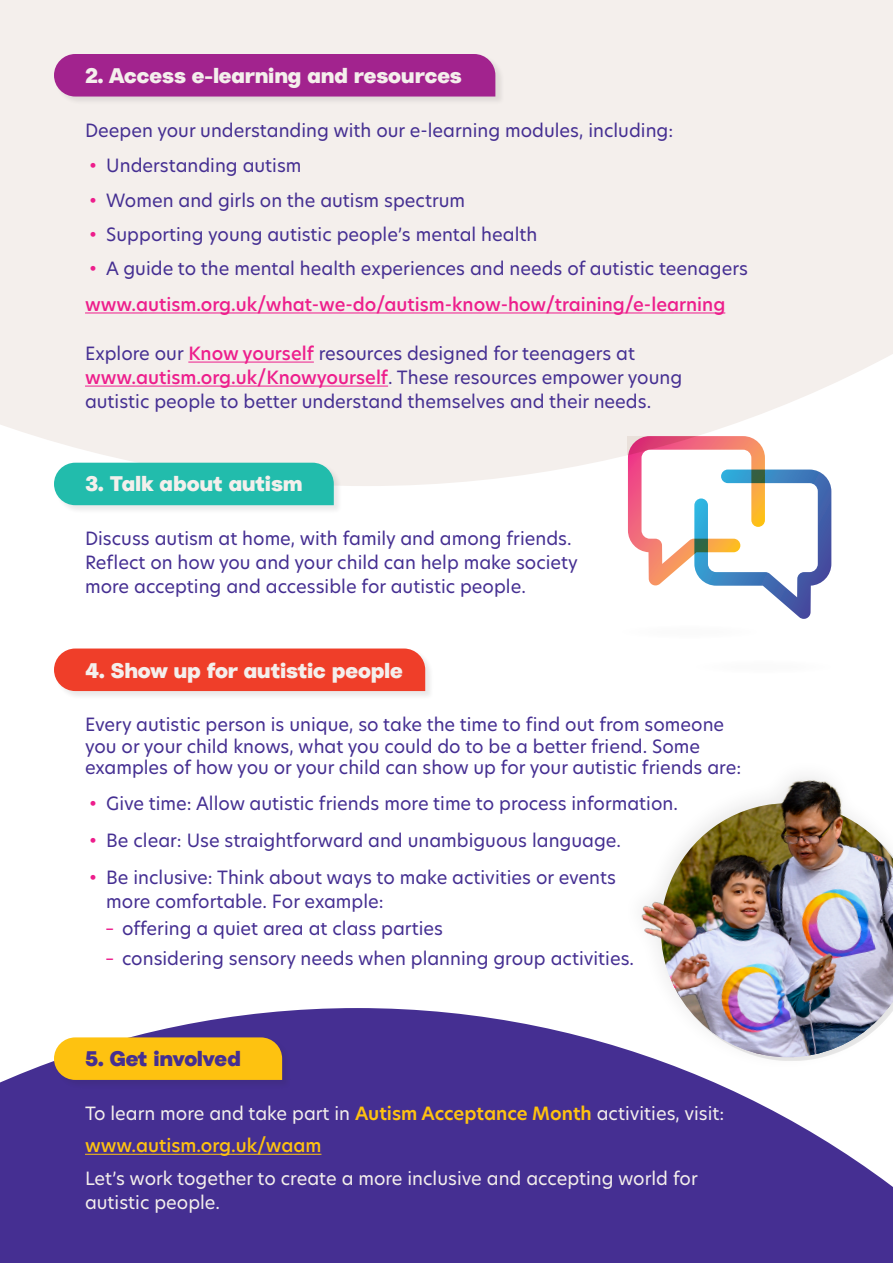
<style>
.page{position:relative;width:893px;height:1263px;background:#fff}
.page>*{position:absolute;margin:0;border:0;box-sizing:border-box;transform-origin:0 0}
.t1{font:900 21px "Radial";letter-spacing:-.01em;color:#f4efec}
.t2{font:900 21px "Radial";letter-spacing:-.015em;color:#452f92}
.t3{font:18px/24px "TP Hero";color:#452f92}
.t4{font:18px/24px "TP Hero";color:#f4efec}
.t5{font:500 18px "TP Hero";color:#ed1e8c}
.t6{font:500 18px "TP Hero";color:#fec210}
.s1{color:#ed1e8c}
.s2{font-weight:500;color:#ed1e8c}
.s3{font-weight:600;color:#fec210}
</style>
<div class="page">
<div style="left:0;top:0;width:893px;height:486px;background:#f4efec"></div>
<svg style="left:0;top:1008px;width:893px;height:255px;background:#59469d"></svg>
<div style="left:54px;top:54px;width:451px;height:52px;background:#ebe6e4"></div>
<div style="left:54px;top:54px;width:441px;height:43px;background:#a2238e"></div>
<div style="left:54px;top:462px;width:289px;height:52px;background:#231f20;opacity:.1"></div>
<div style="left:54px;top:463px;width:280px;height:42px;background:#22bcac"></div>
<div style="left:54px;top:648px;width:381px;height:52px;background:#231f20;opacity:.1"></div>
<div style="left:54px;top:648px;width:371px;height:43px;background:#ef3e29"></div>
<div style="left:54px;top:1037px;width:237px;height:52px;background:#432e8b"></div>
<svg style="left:54px;top:1037px;width:228px;height:43px;background:#f8be16"></svg>
<div style="left:621px;top:758px;width:272px;height:314px;background:#231f20;opacity:.1"></div>
<img style="left:631px;top:758px;width:262px;height:310px">
<svg style="left:628px;top:436px;width:203px;height:183px"></svg>
<hr style="left:85px;top:312px;width:640px;height:1px;background:#ed1e8c">
<hr style="left:85px;top:1154px;width:236px;height:1px;background:#fec210">
<hr style="left:188px;top:362px;width:126px;height:1px;background:#ed1e8c">
<hr style="left:85px;top:386px;width:303px;height:1px;background:#ed1e8c">
<p class="t1" style="left:85px;top:59px;width:378px">2. Access e-learning and resources</p>
<p class="t3" style="left:85px;top:118px;width:590px">Deepen your understanding with our e-learning modules, including:</p>
<p class="t3" style="left:89px;top:153px;width:214px"><span class="s1">•</span> Understanding autism</p>
<p class="t3" style="left:89px;top:188px;width:377px"><span class="s1">•</span> Women and girls on the autism spectrum</p>
<p class="t3" style="left:89px;top:222px;width:450px"><span class="s1">•</span> Supporting young autistic people’s mental health</p>
<p class="t3" style="left:89px;top:256px;width:660px"><span class="s1">•</span> A guide to the mental health experiences and needs of autistic teenagers</p>
<p class="t5" style="left:85px;top:292px;width:642px">www.autism.org.uk/what-we-do/autism-know-how/training/e-learning</p>
<p class="t3" style="left:85px;top:341px;width:599px">Explore our <span class="s2">Know yourself</span> resources designed for teenagers at <span class="s2">www.autism.org.uk/Knowyourself</span>. These resources empower young autistic people to better understand themselves and their needs.</p>
<p class="t1" style="left:85px;top:468px;width:219px">3. Talk about autism</p>
<p class="t3" style="left:85px;top:526px;width:494px">Discuss autism at home, with family and among friends.<br>Reflect on how you and your child can help make society more accepting and accessible for autistic people.</p>
<p class="t1" style="left:85px;top:655px;width:319px">4. Show up for autistic people</p>
<p class="t3" style="left:85px;top:713px;width:658px;line-height:21.6px">Every autistic person is unique, so take the time to find out from someone you or your child knows, what you could do to be a better friend. Some examples of how you or your child can show up for your autistic friends are:</p>
<p class="t3" style="left:89px;top:791px;width:590px"><span class="s1">•</span> Give time: Allow autistic friends more time to process information.</p>
<p class="t3" style="left:89px;top:828px;width:533px"><span class="s1">•</span> Be clear: Use straightforward and unambiguous language.</p>
<p class="t3" style="left:106px;top:865px;width:511px;text-indent:-17px"><span class="s1">•</span> Be inclusive: Think about ways to make activities or events more comfortable. For example:</p>
<p class="t3" style="left:105px;top:916px;width:339px"><span class="s1">–</span> offering a quiet area at class parties</p>
<p class="t3" style="left:105px;top:946px;width:531px"><span class="s1">–</span> considering sensory needs when planning group activities.</p>
<p class="t2" style="left:85px;top:1043px;width:157px">5. Get involved</p>
<p class="t4" style="left:85px;top:1101px;width:641px">To learn more and take part in <span class="s3">Autism Acceptance Month</span> activities, visit:</p>
<p class="t6" style="left:85px;top:1133px;width:238px">www.autism.org.uk/waam</p>
<p class="t4" style="left:85px;top:1166px;width:614px">Let’s work together to create a more inclusive and accepting world for autistic people.</p>
</div>
